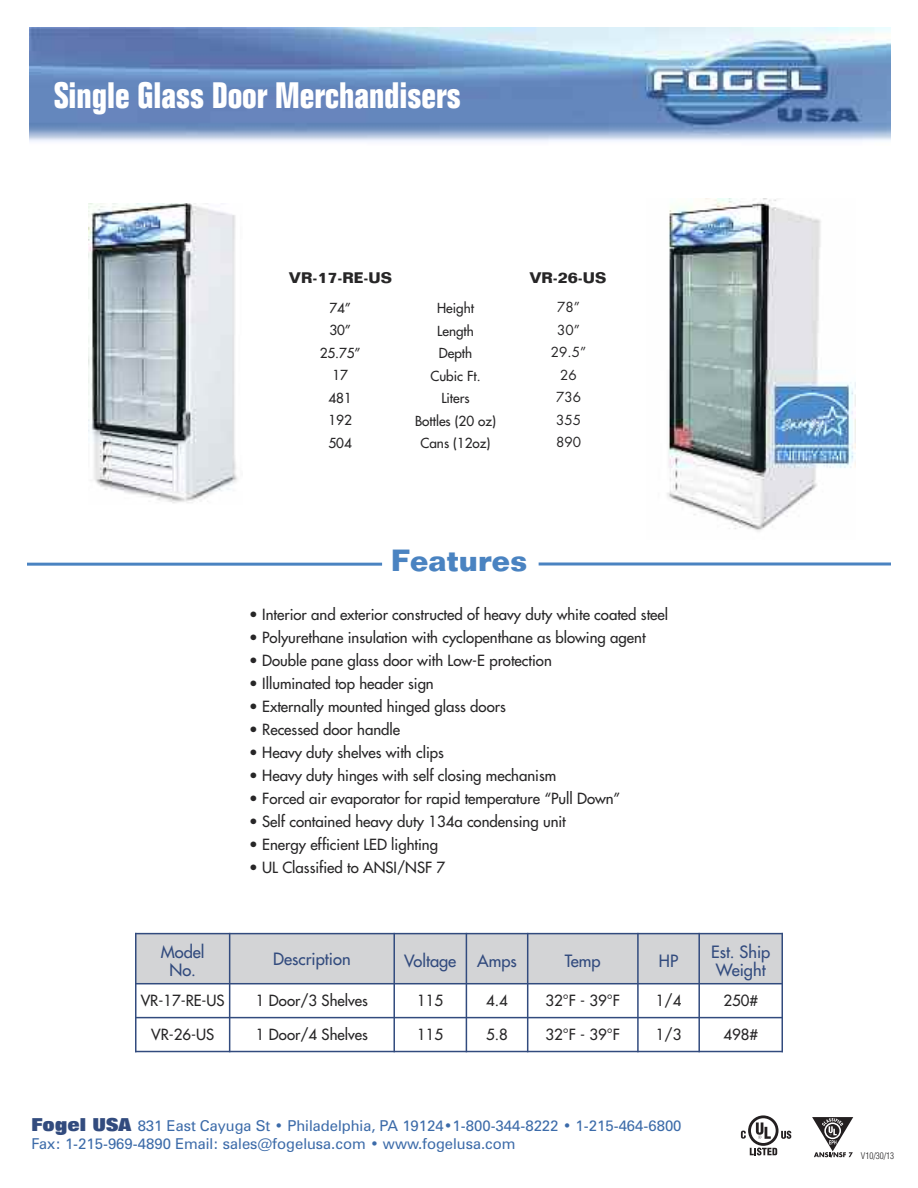
<style>
.page{position:relative;width:918px;height:1188px;background:#fff}
.page>*{position:absolute;margin:0;border:0;box-sizing:border-box;transform-origin:0 0}
.t1{font:700 condensed 36px "Folio";color:#fff}
.t2{font:700 30px "Folio";color:#4a83c1}
.t3{font:16.5px/18px "Futura";color:#324b7e;text-align:center}
.t4{font:15px "Futura";color:#272627}
.t5{font:15px/18.6px "Zurich BT";color:#3c6ba9}
.t6{font:700 15px "Folio";color:#272627}
.t7{font:13.5px/22.5px "Futura";color:#272627;text-align:center}
.t8{font:13.5px/22.5px "Futura";color:#272627;text-align:center}
.t9{font:300 condensed 9px "Helvetica";color:#272627}
.s1{font-family:"Folio";font-weight:800;font-size:18px;color:#324b7e}
</style>
<div class="page">
<img style="left:29px;top:27px;width:862px;height:115px">
<div style="left:135px;top:933px;width:95px;height:51px;background:#d3d4d6"></div>
<div style="left:230px;top:933px;width:164px;height:51px;background:#d3d4d6"></div>
<div style="left:394px;top:933px;width:72px;height:51px;background:#d3d4d6"></div>
<div style="left:466px;top:933px;width:62px;height:51px;background:#d3d4d6"></div>
<div style="left:528px;top:933px;width:110px;height:51px;background:#d3d4d6"></div>
<div style="left:638px;top:933px;width:61px;height:51px;background:#d3d4d6"></div>
<div style="left:699px;top:933px;width:84px;height:51px;background:#d3d4d6"></div>
<hr style="left:135px;top:933px;width:1px;height:119px;background:#324b7e">
<hr style="left:229px;top:933px;width:1px;height:119px;background:#324b7e">
<hr style="left:393px;top:933px;width:2px;height:119px;background:#324b7e">
<hr style="left:466px;top:933px;width:1px;height:119px;background:#324b7e">
<hr style="left:527px;top:933px;width:1px;height:119px;background:#324b7e">
<hr style="left:637px;top:933px;width:2px;height:119px;background:#324b7e">
<hr style="left:698px;top:933px;width:2px;height:119px;background:#324b7e">
<hr style="left:782px;top:933px;width:1px;height:119px;background:#324b7e">
<hr style="left:135px;top:933px;width:648px;height:1px;background:#324b7e">
<hr style="left:135px;top:983px;width:648px;height:1px;background:#324b7e">
<hr style="left:135px;top:1017px;width:648px;height:1px;background:#324b7e">
<hr style="left:135px;top:1051px;width:648px;height:1px;background:#324b7e">
<hr style="left:27px;top:563px;width:355px;height:3px;background:#4a83c1">
<svg style="left:539px;top:562px;width:352px;height:4px"></svg>
<img style="left:667px;top:199px;width:189px;height:333px">
<img style="left:88px;top:204px;width:150px;height:299px">
<svg style="left:741px;top:1115px;width:50px;height:40px"></svg>
<svg style="left:812px;top:1117px;width:41px;height:41px"></svg>
<h1 class="t1" style="left:54px;top:82px;width:408px">Single Glass Door Merchandisers</h1>
<p class="t6" style="left:289px;top:272px;width:105px">VR-17-RE-US</p>
<p class="t6" style="left:529px;top:272px;width:79px">VR-26-US</p>
<p class="t7" style="left:415px;top:298px;width:82px">Height<br>Length<br>Depth<br>Cubic Ft.<br>Liters<br>Bottles (20 oz)<br>Cans (12oz)</p>
<p class="t7" style="left:320px;top:297px;width:43px">74”<br>30”<br>25.75”<br>17<br>481<br>192<br>504</p>
<p class="t8" style="left:551px;top:297px;width:37px">78”<br>30”<br>29.5”<br>26<br>736<br>355<br>890</p>
<h2 class="t2" style="left:391px;top:550px;width:138px">Features</h2>
<p class="t4" style="left:249px;top:607px;width:420px">• Interior and exterior constructed of heavy duty white coated steel</p>
<p class="t4" style="left:249px;top:630px;width:398px">• Polyurethane insulation with cyclopenthane as blowing agent</p>
<p class="t4" style="left:249px;top:653px;width:304px">• Double pane glass door with Low-E protection</p>
<p class="t4" style="left:249px;top:676px;width:186px">• Illuminated top header sign</p>
<p class="t4" style="left:249px;top:699px;width:258px">• Externally mounted hinged glass doors</p>
<p class="t4" style="left:249px;top:722px;width:152px">• Recessed door handle</p>
<p class="t4" style="left:249px;top:745px;width:196px">• Heavy duty shelves with clips</p>
<p class="t4" style="left:249px;top:768px;width:309px">• Heavy duty hinges with self closing mechanism</p>
<p class="t4" style="left:249px;top:791px;width:373px">• Forced air evaporator for rapid temperature “Pull Down”</p>
<p class="t4" style="left:249px;top:814px;width:318px">• Self contained heavy duty 134a condensing unit</p>
<p class="t4" style="left:249px;top:837px;width:190px">• Energy efficient LED lighting</p>
<p class="t4" style="left:249px;top:860px;width:197px">• UL Classified to ANSI/NSF 7</p>
<p class="t3" style="left:161px;top:944px;width:45px">Model<br>No.</p>
<p class="t3" style="left:273px;top:951px;width:79px">Description</p>
<p class="t3" style="left:404px;top:953px;width:54px">Voltage</p>
<p class="t3" style="left:477px;top:953px;width:41px">Amps</p>
<p class="t3" style="left:565px;top:953px;width:37px">Temp</p>
<p class="t3" style="left:659px;top:953px;width:21px">HP</p>
<p class="t3" style="left:711px;top:944px;width:61px;text-align:left">Est. Ship<br>Weight</p>
<p class="t4" style="left:141px;top:993px;width:86px">VR-17-RE-US</p>
<p class="t4" style="left:256px;top:993px;width:113px">1 Door/3 Shelves</p>
<p class="t4" style="left:417px;top:993px;width:28px">115</p>
<p class="t4" style="left:486px;top:993px;width:23px">4.4</p>
<p class="t4" style="left:546px;top:993px;width:76px">32°F - 39°F</p>
<p class="t4" style="left:656px;top:993px;width:27px">1/4</p>
<p class="t4" style="left:723px;top:993px;width:36px">250#</p>
<p class="t4" style="left:151px;top:1027px;width:65px">VR-26-US</p>
<p class="t4" style="left:256px;top:1027px;width:113px">1 Door/4 Shelves</p>
<p class="t4" style="left:417px;top:1027px;width:28px">115</p>
<p class="t4" style="left:486px;top:1027px;width:23px">5.8</p>
<p class="t4" style="left:546px;top:1027px;width:76px">32°F - 39°F</p>
<p class="t4" style="left:656px;top:1027px;width:27px">1/3</p>
<p class="t4" style="left:723px;top:1027px;width:36px">498#</p>
<p class="t5" style="left:32px;top:1117px;width:652px"><span class="s1">Fogel USA</span> 831 East Cayuga St • Philadelphia, PA 19124•1-800-344-8222 • 1-215-464-6800<br>Fax: 1-215-969-4890 Email: sales@fogelusa.com • www.fogelusa.com</p>
<p class="t9" style="left:861px;top:1150px;width:35px">V10/30/13</p>
</div>
